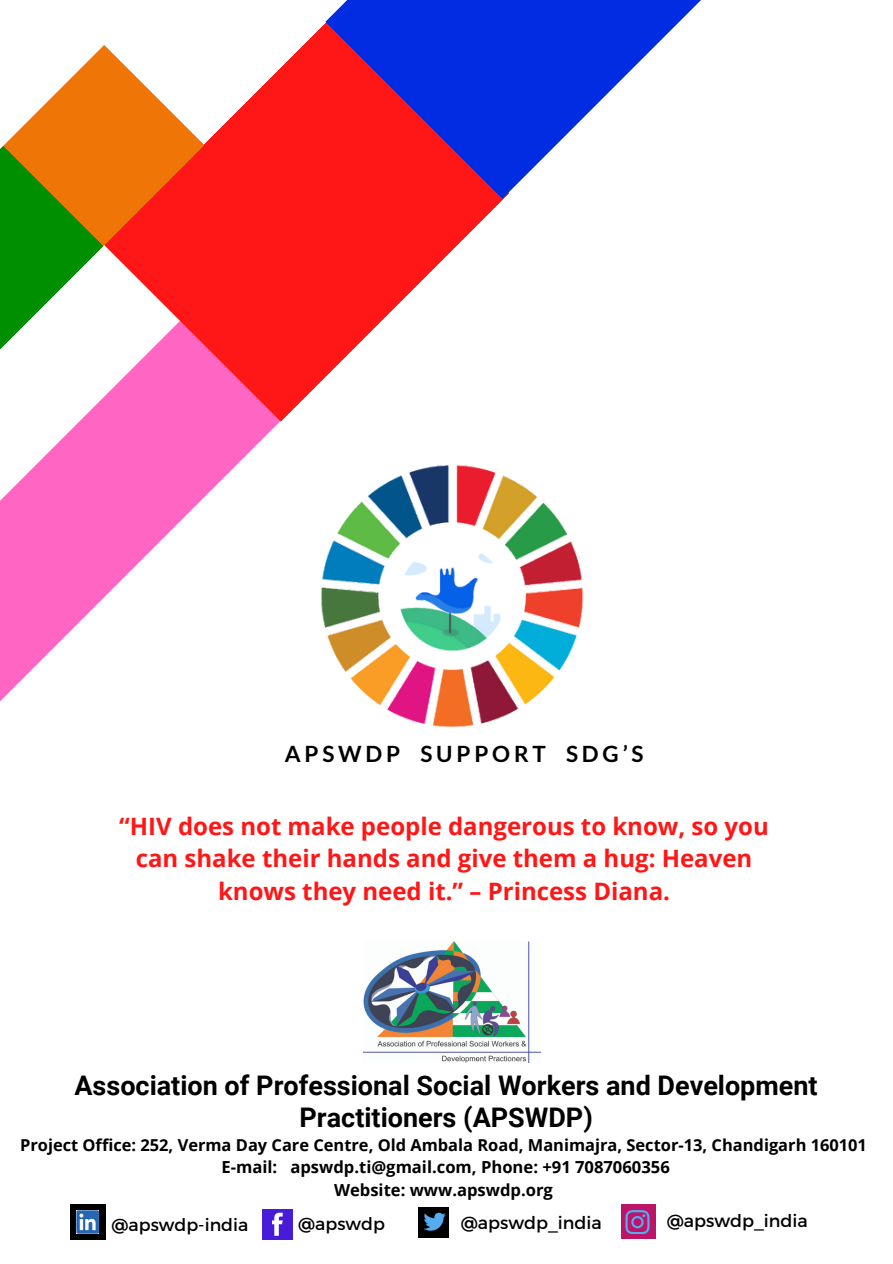
<style>
.page{position:relative;width:893px;height:1264px;background:#fff}
.page>*{position:absolute;margin:0;border:0;box-sizing:border-box;transform-origin:0 0}
.t1{font:700 27px/32.5px "Roboto";color:#000;text-align:center}
.t2{font:700 24px/32.5px "Open Sans";color:#ff1616;text-align:center}
.t3{font:700 22.5px "Lato";letter-spacing:.17em;color:#000}
.t4{font:17.55px "Montserrat";color:#000}
.t5{font:17.4px "Montserrat";color:#000}
.t6{font:700 16.65px "Open Sans";color:#000}
.t7{font:700 16.35px "Open Sans";color:#000}
</style>
<div class="page">
<img style="left:363px;top:941px;width:178px;height:121px">
<div style="left:418px;top:1207px;width:31px;height:30px;background:#000"></div>
<svg style="left:423px;top:1212px;width:23px;height:18px"></svg>
<div style="left:262px;top:1208px;width:30px;height:31px;background:#471bd8"></div>
<svg style="left:272px;top:1212px;width:11px;height:23px"></svg>
<div style="left:621px;top:1204px;width:35px;height:34px;background:#bb1469"></div>
<svg style="left:625px;top:1210px;width:24px;height:23px"></svg>
<div style="left:70px;top:1204px;width:35px;height:35px;background:#000"></div>
<img style="left:76px;top:1210px;width:23px;height:23px">
<img style="left:321px;top:465px;width:263px;height:263px">
<img style="left:397px;top:542px;width:110px;height:110px">
<svg style="left:0;top:422px;width:279px;height:279px"></svg>
<svg style="left:205px;top:24px;width:298px;height:398px;fill:#ff1616"></svg>
<svg style="left:0;top:45px;width:205px;height:522px"></svg>
<svg style="left:325px;top:0;width:376px;height:199px;fill:#022ce1"></svg>
<p class="t3" style="left:285px;top:739px;width:360px">APSWDP SUPPORT SDG’S</p>
<p class="t2" style="left:119px;top:809px;width:651px">“HIV does not make people dangerous to know, so you can shake their hands and give them a hug: Heaven knows they need it.” – Princess Diana.</p>
<p class="t1" style="left:74px;top:1069px;width:744px">Association of Professional Social Workers and Development<br>Practitioners (APSWDP)</p>
<p class="t7" style="left:20px;top:1132px;width:848px">Project Office: 252, Verma Day Care Centre, Old Ambala Road, Manimajra, Sector-13, Chandigarh 160101</p>
<p class="t6" style="left:221px;top:1155px;width:450px">E-mail: apswdp.ti@gmail.com, Phone: +91 7087060356</p>
<p class="t6" style="left:334px;top:1177px;width:220px">Website: www.apswdp.org</p>
<p class="t5" style="left:112px;top:1213px;width:138px">@apswdp-india</p>
<p class="t5" style="left:298px;top:1212px;width:88px">@apswdp</p>
<p class="t4" style="left:460px;top:1211px;width:143px">@apswdp_india</p>
<p class="t4" style="left:666px;top:1208px;width:143px">@apswdp_india</p>
</div>
